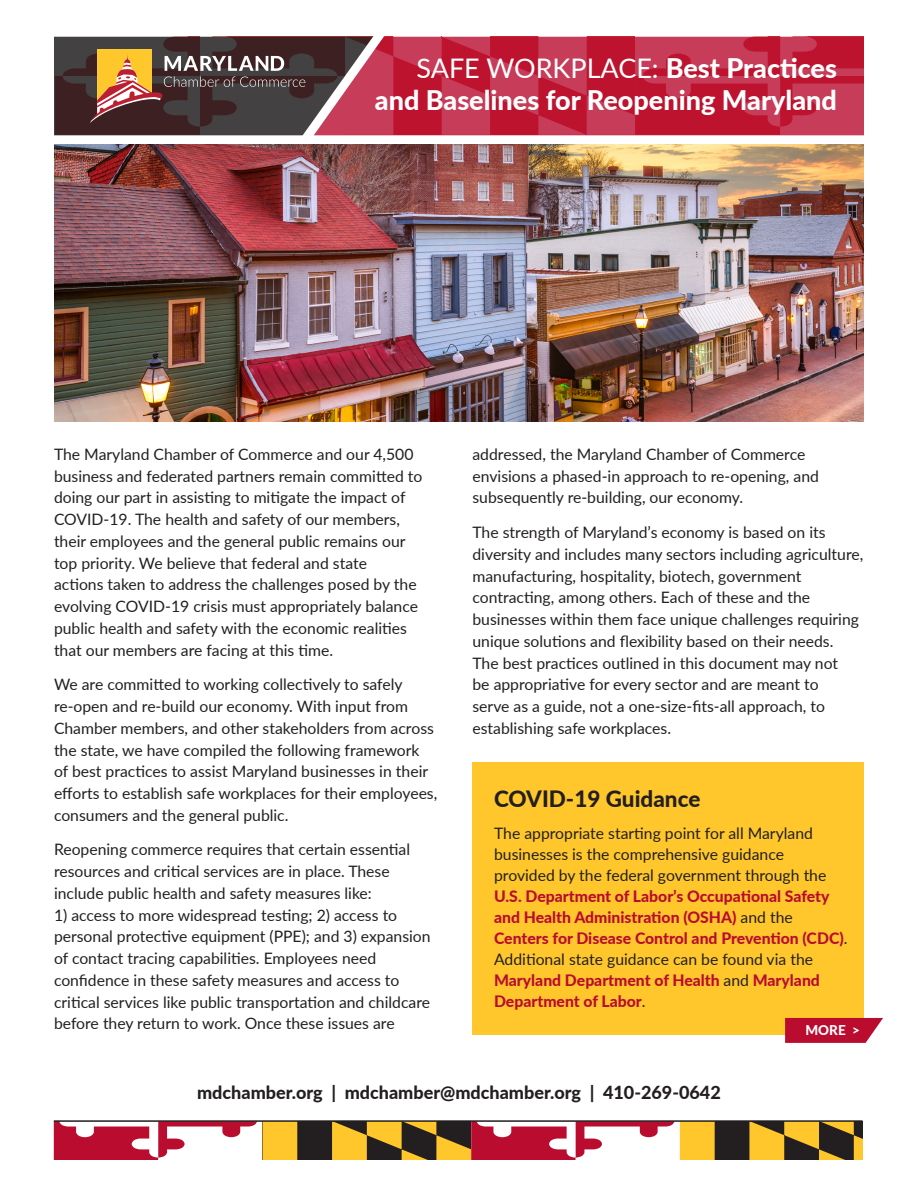
<style>
.page{position:relative;width:918px;height:1188px;background:#fff}
.page>*{position:absolute;margin:0;border:0;box-sizing:border-box;transform-origin:0 0}
.t1{font:800 27px/32.4px "Lato";color:#fff;text-align:right}
.t2{font:800 22.5px "Lato";color:#231f20}
.t3{font:800 18px "Lato";color:#231f20}
.t4{font:15.75px/21.8px "Lato";color:#231f20}
.t5{font:800 13.5px "Lato";color:#fff}
.s1{font-weight:400}
.s2{font-weight:800;color:#ba0c2f}
</style>
<div class="page">
<svg style="left:54px;top:1122px;width:808px;height:37px"></svg>
<div style="left:472px;top:762px;width:392px;height:273px;background:#ffc72c"></div>
<svg style="left:785px;top:1018px;width:98px;height:25px;background:#c02242"></svg>
<svg style="left:54px;top:36px;width:810px;height:109px"></svg>
<svg style="left:314px;top:37px;width:550px;height:98px;background:#bd2b46"></svg>
<hr style="left:54px;top:1120px;width:809px;height:2px;background:#231f20">
<img style="left:54px;top:145px;width:810px;height:276px">
<p class="t1" style="left:375px;top:50px;width:464px"><span class="s1">SAFE WORKPLACE:</span> Best Practices and Baselines for Reopening Maryland</p>
<p class="t4" style="left:54px;top:443px;width:370px">The Maryland Chamber of Commerce and our 4,500 business and federated partners remain committed to doing our part in assisting to mitigate the impact of COVID-19. The health and safety of our members, their employees and the general public remains our top priority. We believe that federal and state<br>actions taken to address the challenges posed by the evolving COVID-19 crisis must appropriately balance public health and safety with the economic realities that our members are facing at this time.</p>
<p class="t4" style="left:54px;top:673px;width:385px">We are committed to working collectively to safely re-open and re-build our economy. With input from Chamber members, and other stakeholders from across the state, we have compiled the following framework of best practices to assist Maryland businesses in their efforts to establish safe workplaces for their employees, consumers and the general public.</p>
<p class="t4" style="left:54px;top:838px;width:358px">Reopening commerce requires that certain essential resources and critical services are in place. These include public health and safety measures like:</p>
<p class="t4" style="left:54px;top:903px;width:378px">1) access to more widespread testing; 2) access to personal protective equipment (PPE); and 3) expansion of contact tracing capabilities. Employees need confidence in these safety measures and access to critical services like public transportation and childcare before they return to work. Once these issues are</p>
<p class="t4" style="left:472px;top:443px;width:348px">addressed, the Maryland Chamber of Commerce envisions a phased-in approach to re-opening, and subsequently re-building, our economy.</p>
<p class="t4" style="left:472px;top:521px;width:392px">The strength of Maryland’s economy is based on its diversity and includes many sectors including agriculture, manufacturing, hospitality, biotech, government contracting, among others. Each of these and the businesses within them face unique challenges requiring unique solutions and flexibility based on their needs.<br>The best practices outlined in this document may not<br>be appropriative for every sector and are meant to<br>serve as a guide, not a one-size-fits-all approach, to establishing safe workplaces.</p>
<p class="t2" style="left:494px;top:782px;width:208px">COVID-19 Guidance</p>
<p class="t4" style="left:494px;top:822px;width:355px;line-height:21px">The appropriate starting point for all Maryland businesses is the comprehensive guidance provided by the federal government through the <span class="s2">U.S. Department of Labor’s Occupational Safety and Health Administration (OSHA)</span> and the <span class="s2">Centers for Disease Control and Prevention (CDC)</span>.<br>Additional state guidance can be found via the <span class="s2">Maryland Department of Health</span> and <span class="s2">Maryland Department of Labor</span>.</p>
<p class="t5" style="left:805px;top:1020px;width:56px">MORE &gt;</p>
<p class="t3" style="left:197px;top:1079px;width:525px">mdchamber.org | mdchamber@mdchamber.org | 410-269-0642</p>
</div>
